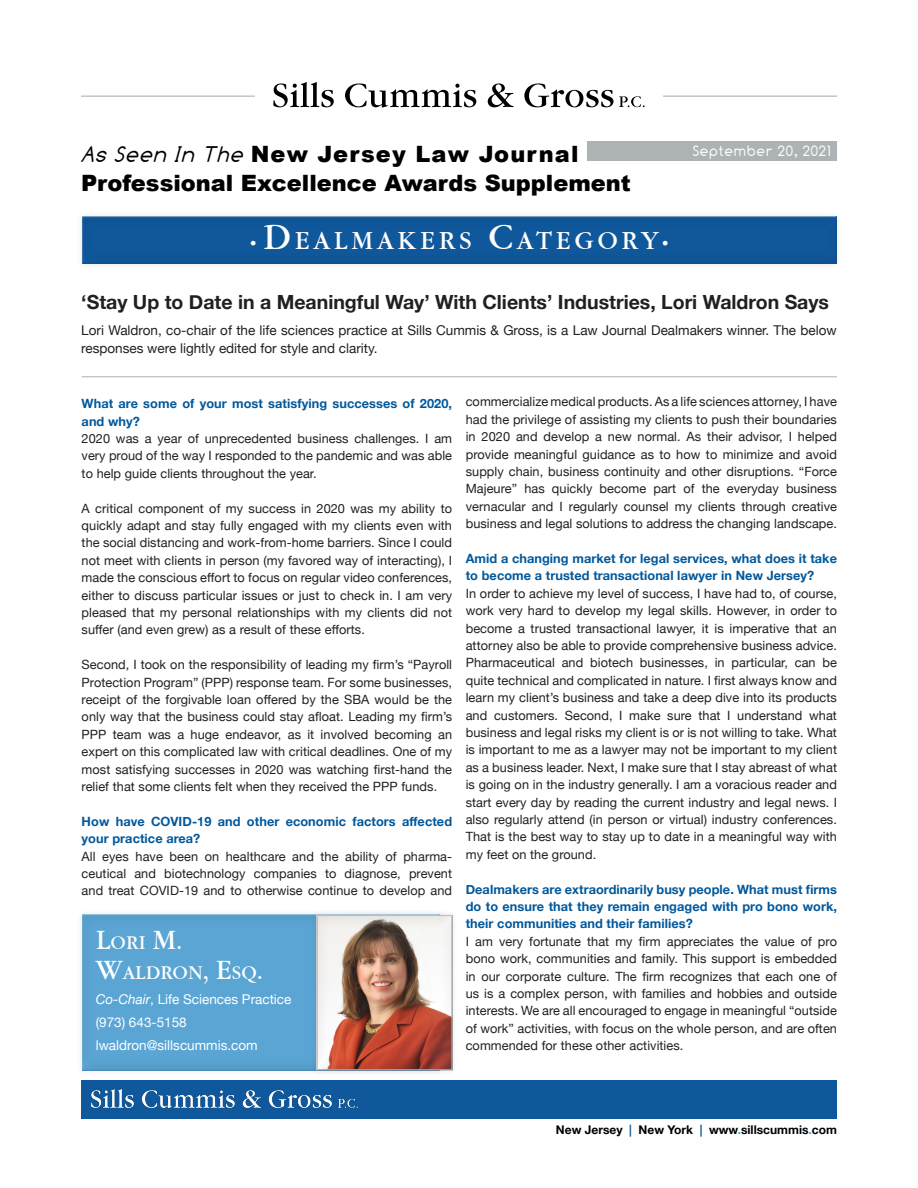
<style>
.page{position:relative;width:918px;height:1188px;background:#fff}
.page>*{position:absolute;margin:0;border:0;box-sizing:border-box;transform-origin:0 0}
.SC-Single_Sp_s1{font:27px "Garamond Itc TEE";color:#fff}
.SC-Single_Sp_s1-2{font:25.2px "Garamond Itc TEE";letter-spacing:.145em;color:#fff}
.t1{font:900 22.5px "Arial";color:#000}
.t2{font:900 22.5px "Arial";letter-spacing:.05em;color:#000}
.t3{font:700 19.5px "Helvetica Neue";color:#231f20}
.SC-Single_Sp_s1-3{font:18.9px "Garamond Itc TEE";color:#fff}
.t4{font:15px "Comfortaa";letter-spacing:.05em;color:#fff}
.t5{font:13.5px/18px "Helvetica Neue";color:#231f20}
.t6{font:13.5px "Helvetica Neue";color:#fff}
.question{font:12.75px/17.4px "Helvetica Neue";letter-spacing:.005em;color:#231f20;text-align:justify}
.question-2{font:700 12.75px/17.4px "Helvetica Neue";letter-spacing:.005em;color:#00589c}
.t7{font:700 12px "Helvetica Neue";color:#000}
.s1{font-family:"Comfortaa";font-weight:400;font-style:italic}
.s2{font-family:"Myriad Pro";font-size:22.5px}
.s3{font-size:36px}
.s4{font-size:18.9px}
.s5{font-size:27px}
.s6{font-style:italic}
.s7{color:#10589c}
.s8{color:#24aae1}
</style>
<div class="page">
<svg style="left:273px;top:82px;width:372px;height:26px"></svg>
<hr style="left:81px;top:96px;width:174px;height:1px;background:#adb2b5">
<hr style="left:663px;top:96px;width:174px;height:1px;background:#adb2b5">
<div style="left:588px;top:142px;width:249px;height:19px;background:#adb2b5"></div>
<hr style="left:82px;top:376px;width:755px;height:1px;background:#adb2b5">
<div style="left:81px;top:1080px;width:756px;height:39px;background:#10589c"></div>
<img style="left:92px;top:1089px;width:266px;height:18px">
<div style="left:76px;top:211px;width:767px;height:59px;background:#fbfbfb"></div>
<div style="left:81px;top:215px;width:757px;height:49px;background:#f7f7f7"></div>
<div style="left:81px;top:216px;width:757px;height:49px;background:#0f579b"></div>
<div style="left:80px;top:914px;width:361px;height:157px;background:#5aa5d4"></div>
<div style="left:310px;top:908px;width:149px;height:169px;background:#231f20;opacity:.1"></div>
<div style="left:314px;top:914px;width:140px;height:157px;background:#231f20;opacity:.13"></div>
<p class="t2" style="left:81px;top:137px;width:499px"><span class="s1">As Seen In The</span> New Jersey Law Journal</p>
<p class="t1" style="left:81px;top:167px;width:551px">Professional Excellence Awards Supplement</p>
<p class="SC-Single_Sp_s1-2" style="left:250px;top:227px;width:420px"><span class="s2">•</span> <span class="s3">D</span>EALMAKERS <span class="s3">C</span>ATEGORY<span class="s2">•</span></p>
<p class="t4" style="left:693px;top:143px;width:140px">September 20, 2021</p>
<p class="t3" style="left:81px;top:287px;width:749px">‘Stay Up to Date in a Meaningful Way’ With Clients’ Industries, Lori Waldron Says</p>
<p class="t5" style="left:81px;top:322px;width:757px">Lori Waldron, co-chair of the life sciences practice at Sills Cummis &amp; Gross, is a Law Journal Dealmakers winner. The below responses were lightly edited for style and clarity.</p>
<p class="question-2" style="left:82px;top:395px;width:372px">What are some of your most satisfying successes of 2020, and why?</p>
<p class="question" style="left:82px;top:431px;width:372px">2020 was a year of unprecedented business challenges. I am very proud of the way I responded to the pandemic and was able to help guide clients throughout the year.</p>
<p class="question" style="left:82px;top:500px;width:372px">A critical component of my success in 2020 was my ability to quickly adapt and stay fully engaged with my clients even with the social distancing and work-from-home barriers. Since I could not meet with clients in person (my favored way of interacting), I made the conscious effort to focus on regular video conferences, either to discuss particular issues or just to check in. I am very pleased that my personal relationships with my clients did not suffer (and even grew) as a result of these efforts.</p>
<p class="question" style="left:82px;top:657px;width:372px">Second, I took on the responsibility of leading my firm’s “Payroll Protection Program” (PPP) response team. For some businesses, receipt of the forgivable loan offered by the SBA would be the only way that the business could stay afloat. Leading my firm’s PPP team was a huge endeavor, as it involved becoming an expert on this complicated law with critical deadlines. One of my most satisfying successes in 2020 was watching first-hand the relief that some clients felt when they received the PPP funds.</p>
<p class="question-2" style="left:82px;top:813px;width:372px">How have COVID-19 and other economic factors affected your practice area?</p>
<p class="question" style="left:82px;top:848px;width:372px">All eyes have been on healthcare and the ability of pharma&shy;ceutical and biotechnology companies to diagnose, prevent and treat COVID-19 and to otherwise continue to develop and</p>
<p class="SC-Single_Sp_s1" style="left:96px;top:925px;width:88px">L<span class="s4">ORI</span> M.</p>
<p class="SC-Single_Sp_s1-3" style="left:96px;top:962px;width:169px"><span class="s5">W</span>ALDRON<span class="s5">, E</span>SQ<span class="s5">.</span></p>
<p class="t6" style="left:96px;top:989px;width:197px"><span class="s6">Co-Chair</span>, Life Sciences Practice</p>
<p class="t6" style="left:96px;top:1012px;width:93px">(973) 643-5158</p>
<p class="t6" style="left:96px;top:1035px;width:164px">lwaldron@sillscummis.com</p>
<p class="question" style="left:466px;top:394px;width:373px">commercialize medical products. As a life sciences attorney, I have had the privilege of assisting my clients to push their boundaries in 2020 and develop a new normal. As their advisor, I helped provide meaningful guidance as to how to minimize and avoid supply chain, business continuity and other disruptions. “Force Majeure” has quickly become part of the everyday business vernacular and I regularly counsel my clients through creative business and legal solutions to address the changing landscape.</p>
<p class="question-2" style="left:466px;top:550px;width:373px">Amid a changing market for legal services, what does it take to become a trusted transactional lawyer in New Jersey?</p>
<p class="question" style="left:466px;top:585px;width:373px">In order to achieve my level of success, I have had to, of course, work very hard to develop my legal skills. However, in order to become a trusted transactional lawyer, it is imperative that an attorney also be able to provide comprehensive business advice.<br>Pharmaceutical and biotech businesses, in particular, can be quite technical and complicated in nature. I first always know and learn my client’s business and take a deep dive into its products and customers. Second, I make sure that I understand what business and legal risks my client is or is not willing to take. What is important to me as a lawyer may not be important to my client as a business leader. Next, I make sure that I stay abreast of what is going on in the industry generally. I am a voracious reader and start every day by reading the current industry and legal news. I also regularly attend (in person or virtual) industry conferences.<br>That is the best way to stay up to date in a meaningful way with my feet on the ground.</p>
<p class="question-2" style="left:466px;top:881px;width:373px;text-align:justify">Dealmakers are extraordinarily busy people. What must firms do to ensure that they remain engaged with pro bono work, their communities and their families?</p>
<p class="question" style="left:466px;top:933px;width:373px">I am very fortunate that my firm appreciates the value of pro bono work, communities and family. This support is embedded in our corporate culture. The firm recognizes that each one of us is a complex person, with families and hobbies and outside interests. We are all encouraged to engage in meaningful “outside of work” activities, with focus on the whole person, and are often commended for these other activities.</p>
<p class="t7" style="left:556px;top:1120px;width:283px">New Jersey <span class="s7">|</span> New York <span class="s7">|</span> www<span class="s8">.</span>sillscummis<span class="s8">.</span>com</p>
</div>
